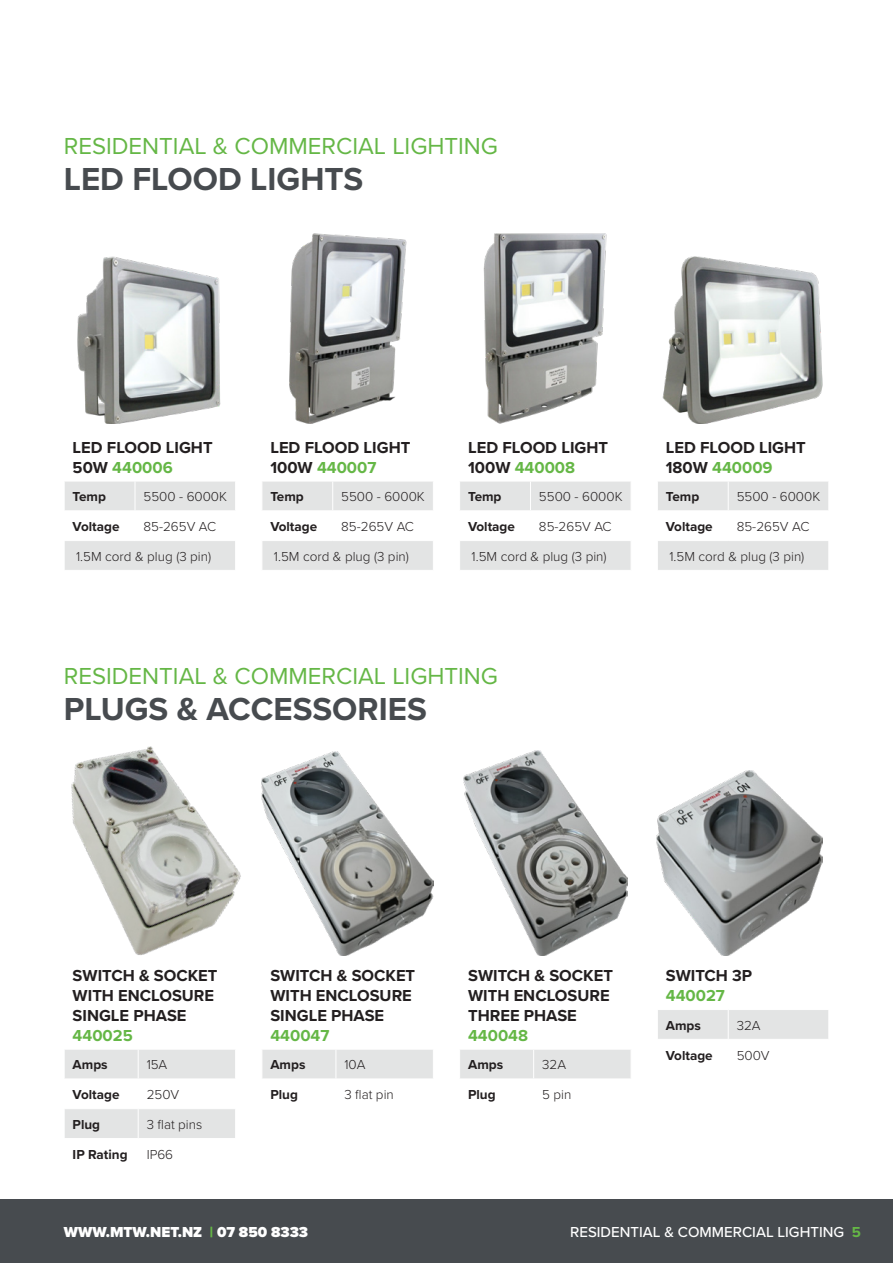
<style>
.page{position:relative;width:893px;height:1263px;background:#fff}
.page>*{position:absolute;margin:0;border:0;box-sizing:border-box;transform-origin:0 0}
._2__Product_Heading{font:700 33px "Proxima Nova";color:#474b4f}
._1__Series_Heading{font:24px "Proxima Nova";color:#65b746}
.First_Heading{font:700 16.5px/19.8px "Proxima Nova";color:#231f20}
.Stock_Number_Green{font:700 16.5px "Proxima Nova";color:#65b746}
.t1{font:500 15px "Proxima Nova";color:#fff}
.t2{font:900 15px "Proxima Nova";color:#fff}
.Table_Body{font:300 13.5px "Proxima Nova";color:#231f20}
.Subheading{font:700 13.5px "Proxima Nova";color:#231f20}
.s1{color:#65b746}
.s2{font-weight:700;color:#65b746}
</style>
<div class="page">
<div style="left:0;top:1199px;width:893px;height:64px;background:#474b4f"></div>
<img style="left:77px;top:256px;width:144px;height:167px">
<img style="left:71px;top:746px;width:170px;height:209px">
<img style="left:289px;top:234px;width:117px;height:189px">
<img style="left:483px;top:234px;width:124px;height:189px">
<img style="left:662px;top:256px;width:161px;height:167px">
<svg style="left:65px;top:481px;width:170px;height:89px"></svg>
<svg style="left:65px;top:1050px;width:170px;height:88px"></svg>
<hr style="left:64px;top:1108px;width:74px;height:1px;background:#fff">
<hr style="left:138px;top:1108px;width:98px;height:1px;background:#fff">
<svg style="left:262px;top:481px;width:171px;height:89px"></svg>
<svg style="left:460px;top:481px;width:171px;height:89px"></svg>
<svg style="left:658px;top:481px;width:170px;height:89px"></svg>
<img style="left:657px;top:770px;width:166px;height:185px">
<div style="left:658px;top:1010px;width:170px;height:29px;background:#e3e4e4"></div>
<img style="left:261px;top:751px;width:173px;height:204px">
<div style="left:262px;top:1050px;width:171px;height:28px;background:#e3e4e4"></div>
<div style="left:460px;top:1050px;width:171px;height:28px;background:#e3e4e4"></div>
<img style="left:463px;top:751px;width:164px;height:204px">
<p class="_1__Series_Heading" style="left:64px;top:128px;width:436px">RESIDENTIAL &amp; COMMERCIAL LIGHTING</p>
<p class="_2__Product_Heading" style="left:64px;top:154px;width:301px">LED FLOOD LIGHTS</p>
<p class="First_Heading" style="left:73px;top:437px;width:141px">LED FLOOD LIGHT<br>50W <span class="s1">440006</span></p>
<p class="Subheading" style="left:73px;top:487px;width:35px">Temp</p>
<p class="Table_Body" style="left:144px;top:487px;width:85px">5500 - 6000K</p>
<p class="Subheading" style="left:73px;top:516px;width:48px">Voltage</p>
<p class="Table_Body" style="left:144px;top:516px;width:74px">85-265V AC</p>
<p class="Table_Body" style="left:76px;top:546px;width:137px">1.5M cord &amp; plug (3 pin)</p>
<p class="First_Heading" style="left:270px;top:437px;width:141px">LED FLOOD LIGHT<br>100W <span class="s1">440007</span></p>
<p class="Subheading" style="left:270px;top:487px;width:35px">Temp</p>
<p class="Table_Body" style="left:341px;top:487px;width:85px">5500 - 6000K</p>
<p class="Subheading" style="left:270px;top:516px;width:48px">Voltage</p>
<p class="Table_Body" style="left:341px;top:516px;width:74px">85-265V AC</p>
<p class="Table_Body" style="left:274px;top:546px;width:137px">1.5M cord &amp; plug (3 pin)</p>
<p class="First_Heading" style="left:468px;top:437px;width:141px">LED FLOOD LIGHT<br>100W <span class="s1">440008</span></p>
<p class="Subheading" style="left:468px;top:487px;width:35px">Temp</p>
<p class="Table_Body" style="left:539px;top:487px;width:85px">5500 - 6000K</p>
<p class="Subheading" style="left:468px;top:516px;width:48px">Voltage</p>
<p class="Table_Body" style="left:539px;top:516px;width:74px">85-265V AC</p>
<p class="Table_Body" style="left:472px;top:546px;width:137px">1.5M cord &amp; plug (3 pin)</p>
<p class="_1__Series_Heading" style="left:64px;top:658px;width:436px">RESIDENTIAL &amp; COMMERCIAL LIGHTING</p>
<p class="_2__Product_Heading" style="left:64px;top:684px;width:365px">PLUGS &amp; ACCESSORIES</p>
<p class="First_Heading" style="left:666px;top:437px;width:141px">LED FLOOD LIGHT<br>180W <span class="s1">440009</span></p>
<p class="Subheading" style="left:666px;top:487px;width:35px">Temp</p>
<p class="Table_Body" style="left:737px;top:487px;width:85px">5500 - 6000K</p>
<p class="Subheading" style="left:666px;top:516px;width:48px">Voltage</p>
<p class="Table_Body" style="left:737px;top:516px;width:74px">85-265V AC</p>
<p class="Table_Body" style="left:669px;top:546px;width:137px">1.5M cord &amp; plug (3 pin)</p>
<p class="First_Heading" style="left:73px;top:965px;width:146px">SWITCH &amp; SOCKET<br>WITH ENCLOSURE<br>SINGLE PHASE<br><span class="s1">440025</span></p>
<p class="Subheading" style="left:73px;top:1055px;width:37px">Amps</p>
<p class="Table_Body" style="left:147px;top:1055px;width:22px">15A</p>
<p class="Subheading" style="left:73px;top:1084px;width:48px">Voltage</p>
<p class="Table_Body" style="left:147px;top:1084px;width:34px">250V</p>
<p class="Subheading" style="left:73px;top:1114px;width:29px">Plug</p>
<p class="Table_Body" style="left:147px;top:1114px;width:57px">3 flat pins</p>
<p class="Subheading" style="left:73px;top:1144px;width:57px">IP Rating</p>
<p class="Table_Body" style="left:147px;top:1144px;width:28px">IP66</p>
<p class="First_Heading" style="left:270px;top:965px;width:146px">SWITCH &amp; SOCKET<br>WITH ENCLOSURE<br>SINGLE PHASE<br><span class="s1">440047</span></p>
<p class="Subheading" style="left:270px;top:1055px;width:37px">Amps</p>
<p class="Table_Body" style="left:344px;top:1055px;width:23px">10A</p>
<p class="Subheading" style="left:270px;top:1084px;width:29px">Plug</p>
<p class="Table_Body" style="left:344px;top:1084px;width:51px">3 flat pin</p>
<p class="First_Heading" style="left:468px;top:965px;width:146px">SWITCH &amp; SOCKET<br>WITH ENCLOSURE<br>THREE PHASE<br><span class="s1">440048</span></p>
<p class="Subheading" style="left:468px;top:1055px;width:37px">Amps</p>
<p class="Table_Body" style="left:542px;top:1055px;width:25px">32A</p>
<p class="Subheading" style="left:468px;top:1084px;width:29px">Plug</p>
<p class="Table_Body" style="left:542px;top:1084px;width:31px">5 pin</p>
<p class="First_Heading" style="left:666px;top:965px;width:88px">SWITCH 3P</p>
<p class="Stock_Number_Green" style="left:666px;top:983px;width:61px">440027</p>
<p class="Subheading" style="left:666px;top:1015px;width:37px">Amps</p>
<p class="Table_Body" style="left:737px;top:1015px;width:25px">32A</p>
<p class="Subheading" style="left:666px;top:1045px;width:48px">Voltage</p>
<p class="Table_Body" style="left:737px;top:1045px;width:35px">500V</p>
<p class="t2" style="left:64px;top:1221px;width:246px">WWW.MTW.NET.NZ <span class="s1">|</span> 07 850 8333</p>
<p class="t1" style="left:570px;top:1221px;width:292px">RESIDENTIAL &amp; COMMERCIAL LIGHTING <span class="s2">5</span></p>
</div>
